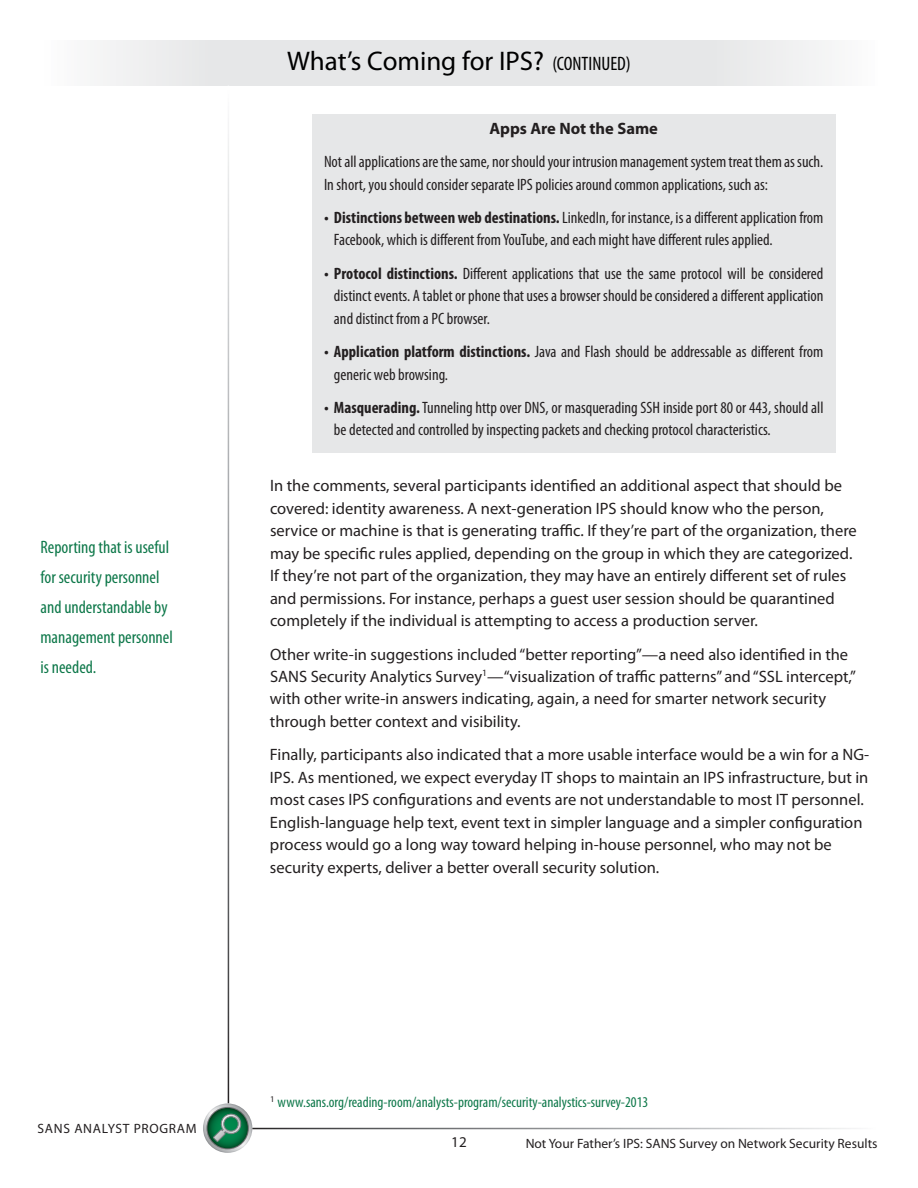
<style>
.page{position:relative;width:918px;height:1188px;background:#fff}
.page>*{position:absolute;margin:0;border:0;box-sizing:border-box;transform-origin:0 0}
.t1{font:27px "Myriad Pro";color:#000}
.t2{font:condensed 18px/30px "Myriad Pro";color:#0e784a}
.t3{font:16.5px/22.5px "Myriad Pro";color:#231f20}
.t4{font:condensed 16.5px/22.5px "Myriad Pro";color:#231f20}
.t5{font:700 16.5px "Myriad Pro";color:#231f20}
.t6{font:condensed 15px "Myriad Pro";color:#0e784a}
.t7{font:15px "Myriad Pro";color:#231f20}
.t8{font:13.5px "Myriad Pro";color:#231f20}
.t9{font:13.5px "Myriad Pro";letter-spacing:.05em;color:#231f20}
.s1{font-stretch:condensed;font-size:19.5px}
.s2{font-weight:700}
</style>
<div class="page">
<div style="left:312px;top:114px;width:524px;height:339px;background:#e6e7e8"></div>
<svg style="left:100px;top:40px;width:725px;height:46px;background:#e8e9ea"></svg>
<svg style="left:203px;top:1103px;width:49px;height:50px"></svg>
<svg style="left:204px;top:1104px;width:47px;height:48px"></svg>
<svg style="left:206px;top:1107px;width:43px;height:42px"></svg>
<svg style="left:207px;top:1108px;width:41px;height:40px"></svg>
<svg style="left:213px;top:1114px;width:29px;height:28px"></svg>
<p class="t2" style="left:40px;top:532px;width:134px">Reporting that is useful for security personnel and understandable by management personnel is needed.</p>
<h1 class="t1" style="left:287px;top:45px;width:345px">What’s Coming for IPS? <span class="s1">(CONTINUED)</span></h1>
<p class="t5" style="left:489px;top:118px;width:170px">Apps Are Not the Same</p>
<p class="t4" style="left:324px;top:150px;width:501px">Not all applications are the same, nor should your intrusion management system treat them as such.<br>In short, you should consider separate IPS policies around common applications, such as:</p>
<p class="t4" style="left:334px;top:206px;width:491px;text-indent:-10px"><span class="s2">• Distinctions between web destinations.</span> LinkedIn, for instance, is a different application from<br>Facebook, which is different from YouTube, and each might have different rules applied.</p>
<p class="t4" style="left:334px;top:262px;width:491px;text-align:justify;text-indent:-10px"><span class="s2">• Protocol distinctions.</span> Different applications that use the same protocol will be considered distinct events. A tablet or phone that uses a browser should be considered a different application and distinct from a PC browser.</p>
<p class="t4" style="left:334px;top:340px;width:491px;text-indent:-10px"><span class="s2">• Application platform distinctions.</span> Java and Flash should be addressable as different from generic web browsing.</p>
<p class="t4" style="left:334px;top:396px;width:491px;text-indent:-10px"><span class="s2">• Masquerading.</span> Tunneling http over DNS, or masquerading SSH inside port 80 or 443, should all be detected and controlled by inspecting packets and checking protocol characteristics.</p>
<p class="t3" style="left:270px;top:474px;width:588px">In the comments, several participants identified an additional aspect that should be covered: identity awareness. A next-generation IPS should know who the person, service or machine is that is generating traffic. If they’re part of the organization, there may be specific rules applied, depending on the group in which they are categorized.<br>If they’re not part of the organization, they may have an entirely different set of rules and permissions. For instance, perhaps a guest user session should be quarantined completely if the individual is attempting to access a production server.</p>
<p class="t3" style="left:270px;top:642px;width:587px">Other write-in suggestions included “better reporting”—a need also identified in the SANS Security Analytics Survey<sup>1</sup>—“visualization of traffic patterns” and “SSL intercept,” with other write-in answers indicating, again, a need for smarter network security through better context and visibility.</p>
<p class="t3" style="left:270px;top:743px;width:601px">Finally, participants also indicated that a more usable interface would be a win for a NG-IPS. As mentioned, we expect everyday IT shops to maintain an IPS infrastructure, but in most cases IPS configurations and events are not understandable to most IT personnel.<br>English-language help text, event text in simpler language and a simpler configuration process would go a long way toward helping in-house personnel, who may not be security experts, deliver a better overall security solution.</p>
<p class="t9" style="left:38px;top:1121px;width:161px">SANS ANALYST PROGRAM</p>
<p class="t6" style="left:270px;top:1093px;width:380px"><sup>1</sup> www.sans.org/reading-room/analysts-program/security-analystics-survey-2013</p>
<p class="t7" style="left:451px;top:1133px;width:17px">12</p>
<p class="t8" style="left:526px;top:1135px;width:353px">Not Your Father’s IPS: SANS Survey on Network Security Results</p>
</div>
